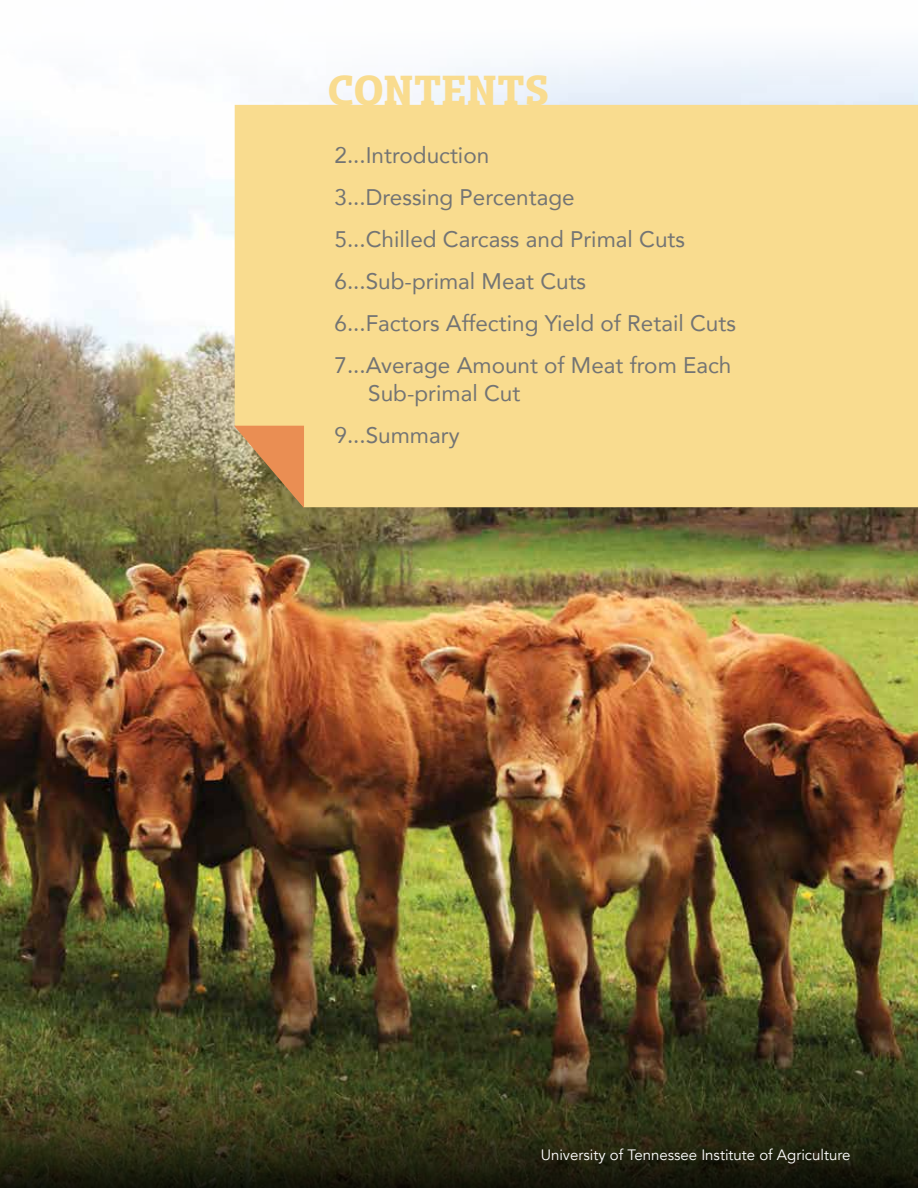
<style>
.page{position:relative;width:918px;height:1188px;background:#fff}
.page>*{position:absolute;margin:0;border:0;box-sizing:border-box;transform-origin:0 0}
.t1{font:700 39px "Bommer Slab";letter-spacing:.01em;color:#f9dc8f}
.t2{font:22.5px/42px "Avenir";color:#737474}
.t3{font:15px "Avenir";color:#fff}
</style>
<div class="page">
<img style="left:0;top:52px;width:918px;height:956px">
<svg style="left:0;top:1008px;width:918px;height:180px;background:#333418"></svg>
<div style="left:235px;top:105px;width:683px;height:402px;background:#f9dc8f"></div>
<svg style="left:234px;top:426px;width:70px;height:82px;background:#bc8a55"></svg>
<h1 class="t1" style="left:328px;top:61px;width:222px">CONTENTS</h1>
<p class="t2" style="left:334px;top:133px;width:403px">2...Introduction<br>3...Dressing Percentage<br>5...Chilled Carcass and Primal Cuts<br>6...Sub-primal Meat Cuts<br>6...Factors Affecting Yield of Retail Cuts<br>7...Average Amount of Meat from Each</p>
<p class="t2" style="left:334px;top:372px;width:187px;text-indent:34px">Sub-primal Cut<br>9...Summary</p>
<p class="t3" style="left:541px;top:1146px;width:311px">University of Tennessee Institute of Agriculture</p>
</div>
